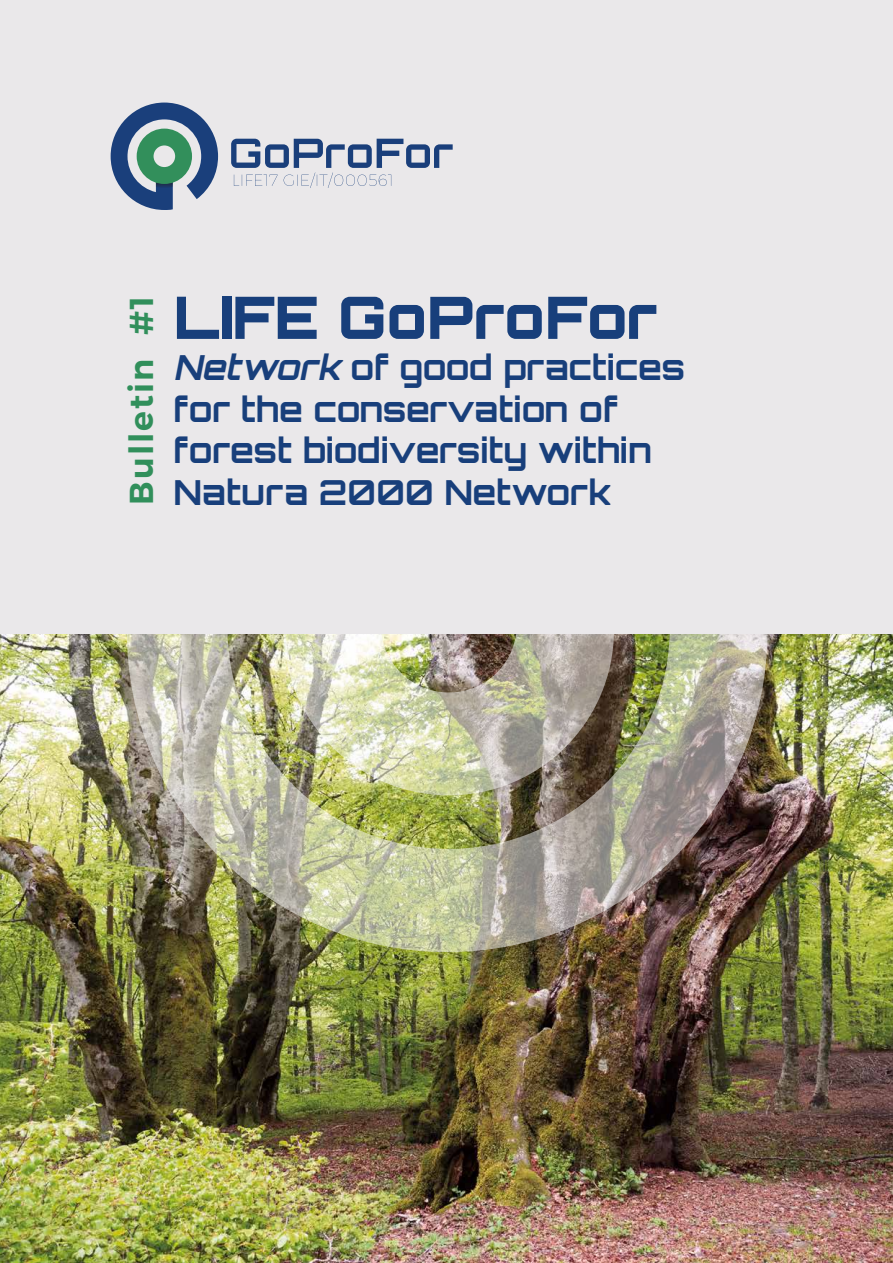
<style>
.page{position:relative;width:893px;height:1263px;background:#fff}
.page>*{position:absolute;margin:0;border:0;box-sizing:border-box;transform-origin:0 0}
.t1{font:900 58.5px "Orbitron";color:#183f7b}
.t2{font:700 34.5px/41.4px "Orbitron";color:#183f7b}
.t3{font:600 33px "Montserrat";letter-spacing:.06em;color:#318f5b}
.s1{font-style:italic}
</style>
<div class="page">
<img style="left:0;top:633px;width:893px;height:630px">
<img style="left:127px;top:633px;width:640px;height:319px">
<div style="left:0;top:0;width:893px;height:633px;background:#eae8ea"></div>
<svg style="left:111px;top:103px;width:107px;height:107px"></svg>
<svg style="left:231px;top:139px;width:222px;height:49px"></svg>
<p class="t3" style="left:115px;top:335px;width:41px;rotate:-90deg">#1</p>
<p class="t3" style="left:115px;top:504px;width:147px;rotate:-90deg">Bulletin</p>
<h1 class="t1" style="left:174px;top:282px;width:485px">LIFE GoProFor</h1>
<p class="t2" style="left:174px;top:347px;width:513px"><span class="s1">Network</span> of good practices for the conservation of forest biodiversity within</p>
<p class="t2" style="left:174px;top:471px;width:439px">Natura 2000 Network</p>
</div>
